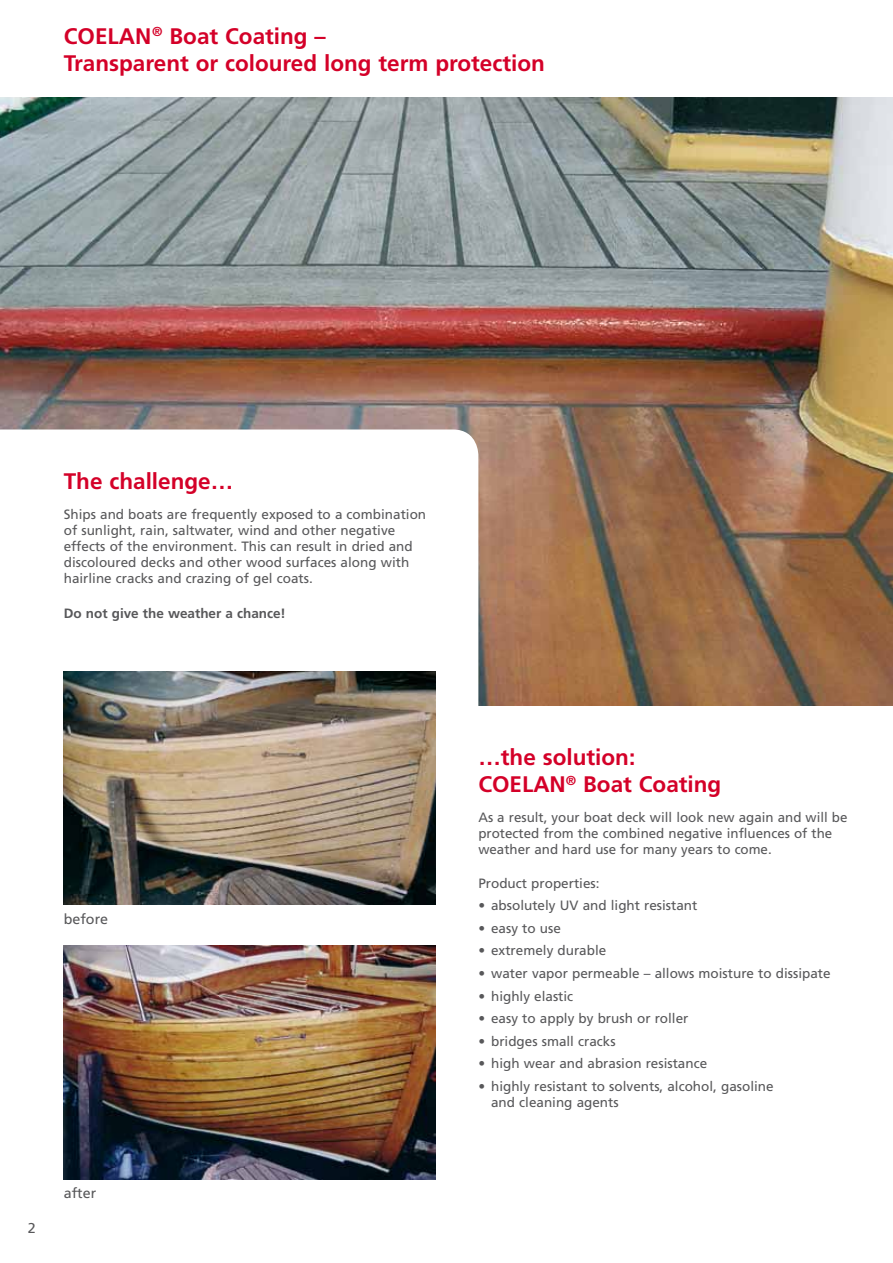
<style>
.page{position:relative;width:893px;height:1263px;background:#fff}
.page>*{position:absolute;margin:0;border:0;box-sizing:border-box;transform-origin:0 0}
.t1{font:700 22.5px/27px "Frutiger LT";color:#d40028}
.t2{font:14.25px "Frutiger";color:#58585a}
.t3{font:13.5px/16.2px "Frutiger LT";color:#58585a}
.t4{font:700 13.5px "Frutiger LT";color:#58585a}
</style>
<div class="page">
<img style="left:0;top:98px;width:893px;height:608px">
<svg style="left:0;top:429px;width:478px;height:356px"></svg>
<img style="left:64px;top:671px;width:372px;height:234px">
<img style="left:64px;top:945px;width:372px;height:234px">
<h1 class="t1" style="left:64px;top:23px;width:483px">COELAN<sup>®</sup> Boat Coating –<br>Transparent or coloured long term protection</h1>
<h1 class="t1" style="left:64px;top:468px;width:171px">The challenge…</h1>
<p class="t3" style="left:64px;top:506px;width:364px">Ships and boats are frequently exposed to a combination of sunlight, rain, saltwater, wind and other negative effects of the environment. This can result in dried and discoloured decks and other wood surfaces along with hairline cracks and crazing of gel coats.</p>
<p class="t4" style="left:64px;top:605px;width:224px">Do not give the weather a chance!</p>
<p class="t2" style="left:64px;top:911px;width:46px">before</p>
<p class="t2" style="left:28px;top:1219px;width:9px">2</p>
<p class="t2" style="left:64px;top:1185px;width:34px">after</p>
<h1 class="t1" style="left:478px;top:744px;width:244px">…the solution:<br>COELAN<sup>®</sup> Boat Coating</h1>
<p class="t3" style="left:478px;top:809px;width:371px">As a result, your boat deck will look new again and will be protected from the combined negative influences of the weather and hard use for many years to come.</p>
<p class="t3" style="left:478px;top:875px;width:123px">Product properties:</p>
<p class="t3" style="left:478px;top:897px;width:221px">• absolutely UV and light resistant</p>
<p class="t3" style="left:478px;top:920px;width:84px">• easy to use</p>
<p class="t3" style="left:478px;top:943px;width:129px">• extremely durable</p>
<p class="t3" style="left:478px;top:965px;width:354px">• water vapor permeable – allows moisture to dissipate</p>
<p class="t3" style="left:478px;top:988px;width:96px">• highly elastic</p>
<p class="t3" style="left:478px;top:1010px;width:212px">• easy to apply by brush or roller</p>
<p class="t3" style="left:478px;top:1033px;width:139px">• bridges small cracks</p>
<p class="t3" style="left:478px;top:1055px;width:230px">• high wear and abrasion resistance</p>
<p class="t3" style="left:491px;top:1078px;width:284px;text-indent:-13px">• highly resistant to solvents, alcohol, gasoline and cleaning agents</p>
</div>
